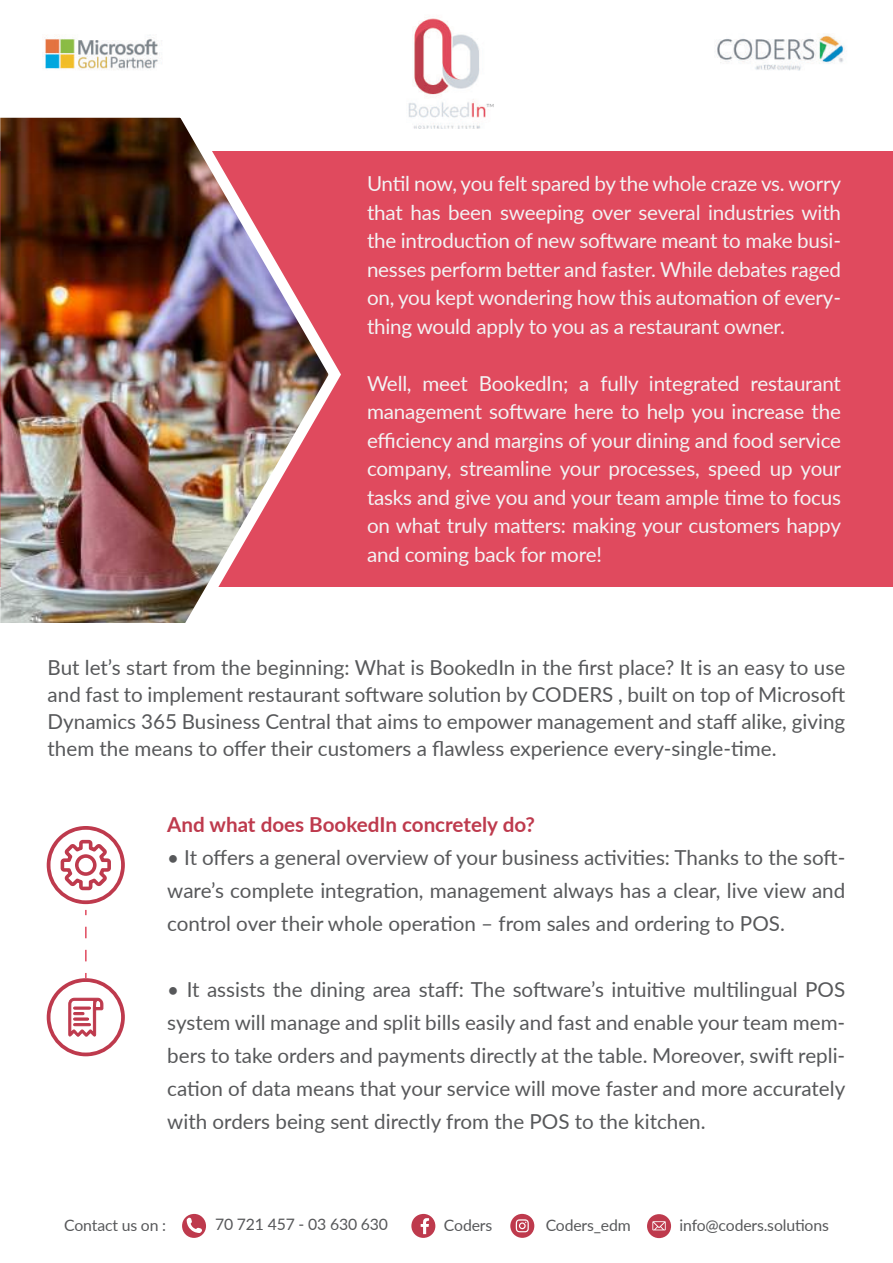
<style>
.page{position:relative;width:893px;height:1263px;background:#fff}
.page>*{position:absolute;margin:0;border:0;box-sizing:border-box;transform-origin:0 0}
.t1{font:20.55px/33px "Lato";color:#57585a;text-align:justify}
.t2{font:20.55px/28.5px "Lato";letter-spacing:-.01em;color:#f2f3f4;text-align:justify}
.t3{font:700 20.55px "Lato";color:#be3a4d}
.t4{font:15.75px "Lato";letter-spacing:-.01em;color:#57585a}
.t5{font:300 11.55px "Lato";color:#808285}
</style>
<div class="page">
<div style="left:0;top:152px;width:893px;height:435px;background:#e04a5e"></div>
<img style="left:408px;top:18px;width:78px;height:111px">
<img style="left:0;top:117px;width:347px;height:506px">
<img style="left:45px;top:37px;width:115px;height:33px">
<img style="left:716px;top:34px;width:129px;height:37px">
<svg style="left:85px;top:927px;width:2px;height:35px"></svg>
<svg style="left:47px;top:973px;width:78px;height:83px"></svg>
<svg style="left:47px;top:826px;width:78px;height:78px"></svg>
<svg style="left:411px;top:1214px;width:24px;height:24px"></svg>
<div style="left:647px;top:1214px;width:24px;height:24px;background:#be3a4d;border-radius:50%"></div>
<svg style="left:510px;top:1214px;width:24px;height:24px"></svg>
<svg style="left:182px;top:1214px;width:24px;height:24px"></svg>
<svg style="left:652px;top:1221px;width:14px;height:9px"></svg>
<svg style="left:476px;top:34px;width:10px;height:11px"></svg>
<p class="t5" style="left:486px;top:99px;width:10px">™</p>
<p class="t2" style="left:367px;top:169px;width:476px">Until now, you felt spared by the whole craze vs. worry that has been sweeping over several industries with the introduction of new software meant to make busi&shy;nesses perform better and faster. While debates raged on, you kept wondering how this automation of every&shy;thing would apply to you as a restaurant owner.</p>
<p class="t2" style="left:367px;top:368px;width:476px">Well, meet BookedIn; a fully integrated restaurant management software here to help you increase the efficiency and margins of your dining and food service company, streamline your processes, speed up your tasks and give you and your team ample time to focus on what truly matters: making your customers happy and coming back for more!</p>
<p class="t1" style="left:48px;top:653px;width:799px;line-height:27px">But let’s start from the beginning: What is BookedIn in the first place? It is an easy to use and fast to implement restaurant software solution by CODERS , built on top of Microsoft Dynamics 365 Business Central that aims to empower management and staff alike, giving them the means to offer their customers a flawless experience every-single-time.</p>
<p class="t3" style="left:167px;top:810px;width:369px">And what does BookedIn concretely do?</p>
<p class="t1" style="left:167px;top:840px;width:680px">• It offers a general overview of your business activities: Thanks to the soft&shy;ware’s complete integration, management always has a clear, live view and control over their whole operation – from sales and ordering to POS.</p>
<p class="t1" style="left:167px;top:972px;width:679px">• It assists the dining area staff: The software’s intuitive multilingual POS system will manage and split bills easily and fast and enable your team mem&shy;bers to take orders and payments directly at the table. Moreover, swift repli&shy;cation of data means that your service will move faster and more accurately with orders being sent directly from the POS to the kitchen.</p>
<p class="t4" style="left:64px;top:1213px;width:103px">Contact us on :</p>
<p class="t4" style="left:215px;top:1213px;width:175px">70 721 457 - 03 630 630</p>
<p class="t4" style="left:444px;top:1214px;width:50px">Coders</p>
<p class="t4" style="left:546px;top:1214px;width:87px">Coders_edm</p>
<p class="t4" style="left:679px;top:1214px;width:151px">info@coders.solutions</p>
</div>
